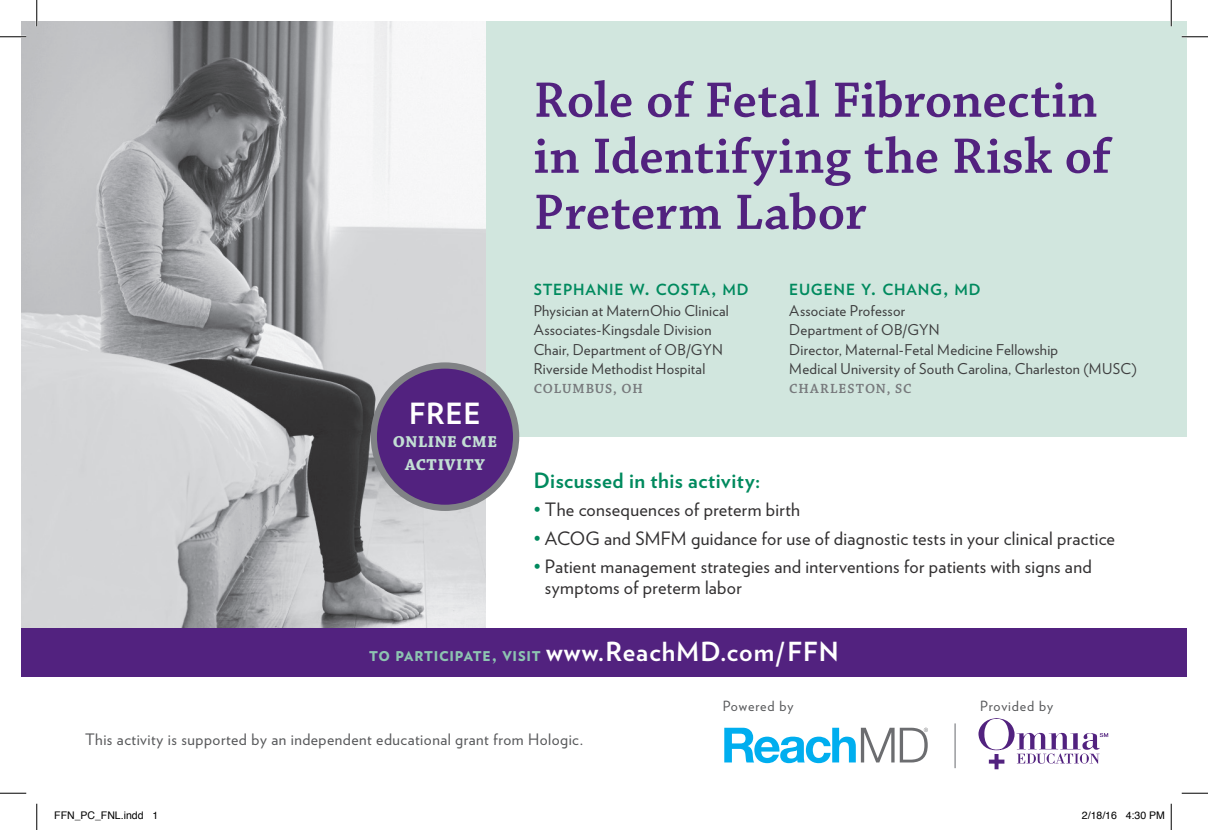
<style>
.page{position:relative;width:1208px;height:830px;background:#fff}
.page>*{position:absolute;margin:0;border:0;box-sizing:border-box;transform-origin:0 0}
.t1{font:600 52.5px/56px "Chaparral Pro";letter-spacing:.005em;color:#52227f}
.t2{font:700 29.22px "Verlag";color:#fff}
.t3{font:700 26.25px "Verlag";letter-spacing:.04em;color:#fff}
.t4{font:700 21px "Verlag";letter-spacing:.025em;color:#008a5e}
.t5{font:18.38px/21px "Verlag";letter-spacing:.015em;color:#312f30}
.t6{font:700 16.62px/22.9px "Chaparral Pro";letter-spacing:.03em;color:#c3dfd4;text-align:center}
.t7{font:15.75px "Verlag";letter-spacing:.03em;color:#57585a}
.t8{font:700 15.4px "Verlag";letter-spacing:.055em;color:#008a5e}
.t9{font:14.88px/19.2px "Verlag";letter-spacing:.02em;color:#3e3e3f}
.t10{font:600 14px "Chaparral Pro";letter-spacing:.07em;color:#76787b}
.t11{font:14px "Verlag";letter-spacing:.06em;color:#57585a}
.t12{font:10.5px "Helvetica";color:#000}
.s1{font-size:21.88px}
.s2{color:#008a5e}
.s3{font-weight:900;font-size:13.47px;color:#8dc4b1}
.s4{font-weight:900;font-size:19.25px;color:#8dc4b1}
</style>
<div class="page">
<div style="left:22px;top:21px;width:1164px;height:415px;background:#d1e6de"></div>
<img style="left:21px;top:21px;width:464px;height:607px">
<div style="left:374px;top:365px;width:142px;height:143px;background:#52227f;border-radius:50%"></div>
<div style="left:371px;top:362px;width:148px;height:149px;border:6px solid #808285;border-radius:50%"></div>
<div style="left:21px;top:628px;width:1165px;height:49px;background:#52227f"></div>
<svg style="left:978px;top:718px;width:130px;height:51px"></svg>
<svg style="left:724px;top:727px;width:131px;height:36px"></svg>
<svg style="left:861px;top:727px;width:67px;height:35px"></svg>
<hr style="left:954px;top:723px;width:1px;height:45px;background:#939598">
<hr style="left:0;top:36px;width:26px;height:2px;background:#fff">
<hr style="left:1181px;top:36px;width:27px;height:2px;background:#fff">
<hr style="left:36px;top:0;width:2px;height:26px;background:#fff">
<hr style="left:1170px;top:0;width:2px;height:26px;background:#fff">
<svg style="left:0;top:36px;width:26px;height:1px"></svg>
<svg style="left:1181px;top:36px;width:27px;height:1px"></svg>
<svg style="left:0;top:792px;width:26px;height:1px"></svg>
<svg style="left:1181px;top:792px;width:27px;height:1px"></svg>
<svg style="left:36px;top:0;width:1px;height:26px"></svg>
<svg style="left:36px;top:803px;width:1px;height:27px"></svg>
<svg style="left:1170px;top:0;width:1px;height:26px"></svg>
<svg style="left:1170px;top:803px;width:1px;height:27px"></svg>
<h1 class="t1" style="left:533px;top:74px;width:578px">Role of Fetal Fibronectin in Identifying the Risk of<br>Preterm Labor</h1>
<h2 class="t2" style="left:409px;top:390px;width:73px">FREE</h2>
<p class="t6" style="left:393px;top:431px;width:106px">ONLINE CME<br>ACTIVITY</p>
<p class="t8" style="left:533px;top:278px;width:216px">STEPHANIE W<span class="s1">.</span> COSTA<span class="s1">,</span> MD</p>
<p class="t9" style="left:533px;top:300px;width:197px">Physician at MaternOhio Clinical<br>Associates-Kingsdale Division<br>Chair, Department of OB/GYN<br>Riverside Methodist Hospital</p>
<p class="t10" style="left:533px;top:380px;width:111px">COLUMBUS, OH</p>
<p class="t8" style="left:789px;top:278px;width:193px">EUGENE Y<span class="s1">.</span> CHANG<span class="s1">,</span> MD</p>
<p class="t9" style="left:789px;top:300px;width:349px">Associate Professor<br>Department of OB/GYN<br>Director, Maternal-Fetal Medicine Fellowship<br>Medical University of South Carolina, Charleston (MUSC)</p>
<p class="t10" style="left:789px;top:380px;width:124px">CHARLESTON, SC</p>
<h3 class="t4" style="left:533px;top:463px;width:228px">Discussed in this activity:</h3>
<p class="t5" style="left:533px;top:498px;width:268px"><span class="s2">•</span> The consequences of preterm birth</p>
<p class="t5" style="left:533px;top:526px;width:583px"><span class="s2">•</span> ACOG and SMFM guidance for use of diagnostic tests in your clinical practice</p>
<p class="t5" style="left:545px;top:555px;width:548px;text-indent:-11px"><span class="s2">•</span> Patient management strategies and interventions for patients with signs and symptoms of preterm labor</p>
<h3 class="t3" style="left:369px;top:630px;width:471px"><span class="s3">TO PARTICIPATE</span><span class="s4">,</span> <span class="s3">VISIT</span> www.ReachMD.com/FFN</h3>
<p class="t7" style="left:85px;top:727px;width:499px">This activity is supported by an independent educational grant from Hologic.</p>
<p class="t11" style="left:723px;top:695px;width:72px">Powered by</p>
<p class="t11" style="left:980px;top:695px;width:74px">Provided by</p>
<p class="t12" style="left:54px;top:807px;width:105px">FFN_PC_FNL.indd 1</p>
<p class="t12" style="left:1082px;top:807px;width:84px">2/18/16 4:30 PM</p>
</div>
